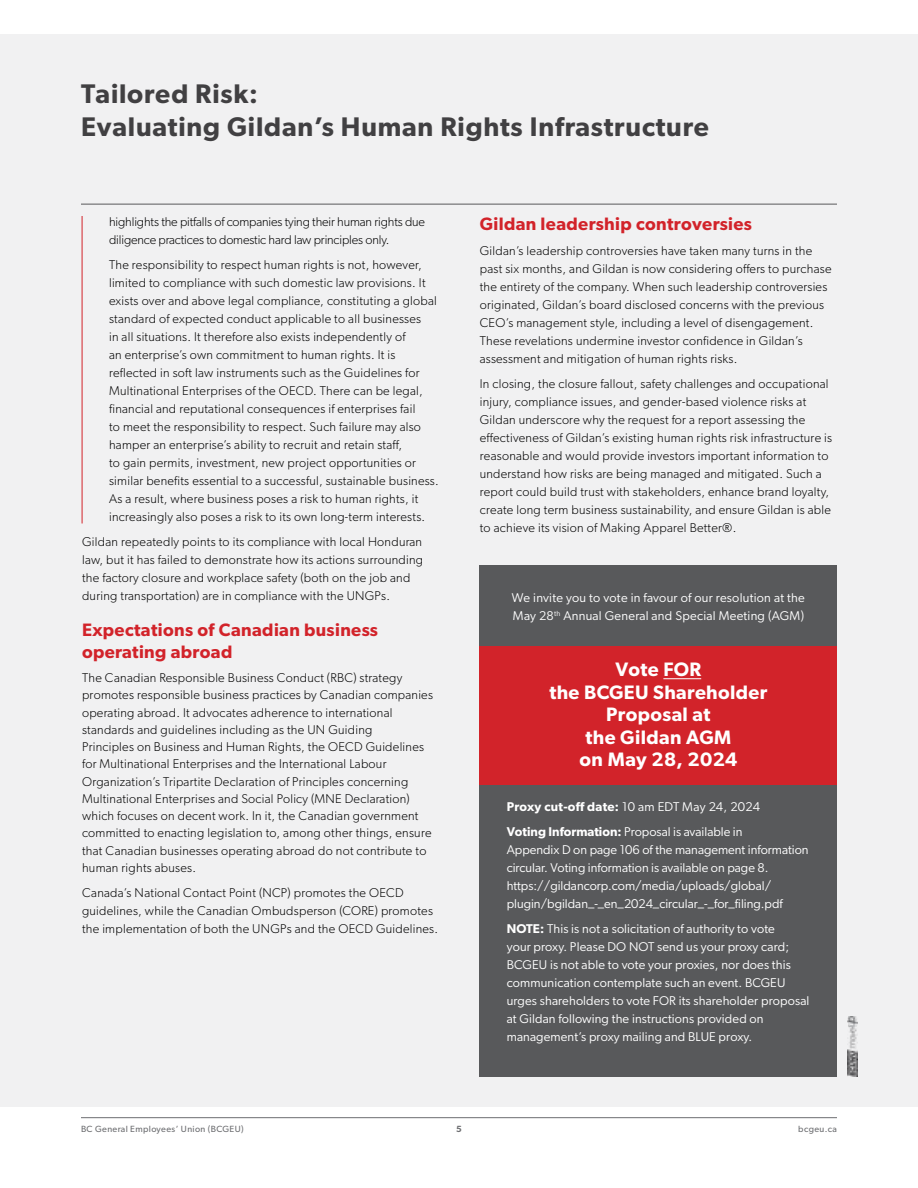
<style>
.page{position:relative;width:918px;height:1188px;background:#fff}
.page>*{position:absolute;margin:0;border:0;box-sizing:border-box;transform-origin:0 0}
.t1{font:600 27px/33px "Gibson";letter-spacing:.03em;color:#414042}
.t2{font:600 19.5px/22.5px "Gibson";letter-spacing:.02em;color:#fff;text-align:center}
.t3{font:600 18px/22.5px "Gibson";letter-spacing:.02em;color:#d2232a}
.t4{font:300 12.75px/18px "Gibson";letter-spacing:.02em;color:#000}
.t5{font:12.75px/18px "Gibson";letter-spacing:.01em;color:#fff}
.t6{font:300 12.75px/18px "Gibson";letter-spacing:-.01em;color:#000}
.t7{font:9px "Gibson";letter-spacing:.04em;color:#6d6e71}
.t8{font:600 9px "Gibson";color:#6d6e71}
.s1{font-weight:600}
</style>
<div class="page">
<div style="left:0;top:35px;width:918px;height:1072px;background:#f1f1f2"></div>
<hr style="left:81px;top:1117px;width:756px;height:1px;background:#6d6e71">
<hr style="left:81px;top:204px;width:756px;height:1px;background:#58595b">
<div style="left:480px;top:565px;width:357px;height:512px;background:#58595b"></div>
<div style="left:480px;top:646px;width:357px;height:139px;background:#d2232a"></div>
<hr style="left:82px;top:216px;width:1px;height:307px;background:#d2232a">
<hr style="left:663px;top:678px;width:38px;height:1px;background:#fff">
<img style="left:847px;top:1017px;width:11px;height:60px">
<h1 class="t1" style="left:81px;top:76px;width:629px">Tailored Risk:<br>Evaluating Gildan’s Human Rights Infrastructure</h1>
<p class="t6" style="left:109px;top:213px;width:318px">highlights the pitfalls of companies tying their human rights due diligence practices to domestic hard law principles only.</p>
<p class="t4" style="left:109px;top:255px;width:331px">The responsibility to respect human rights is not, however, limited to compliance with such domestic law provisions. It exists over and above legal compliance, constituting a global standard of expected conduct applicable to all businesses<br>in all situations. It therefore also exists independently of<br>an enterprise’s own commitment to human rights. It is reflected in soft law instruments such as the Guidelines for Multinational Enterprises of the OECD. There can be legal, financial and reputational consequences if enterprises fail<br>to meet the responsibility to respect. Such failure may also hamper an enterprise’s ability to recruit and retain staff,<br>to gain permits, investment, new project opportunities or similar benefits essential to a successful, sustainable business.<br>As a result, where business poses a risk to human rights, it increasingly also poses a risk to its own long-term interests.</p>
<p class="t4" style="left:82px;top:532px;width:343px">Gildan repeatedly points to its compliance with local Honduran law, but it has failed to demonstrate how its actions surrounding the factory closure and workplace safety (both on the job and during transportation) are in compliance with the UNGPs.</p>
<h3 class="t3" style="left:82px;top:618px;width:298px">Expectations of Canadian business operating abroad</h3>
<p class="t4" style="left:82px;top:669px;width:352px;line-height:17.2px">The Canadian Responsible Business Conduct (RBC) strategy promotes responsible business practices by Canadian companies operating abroad. It advocates adherence to international standards and guidelines including as the UN Guiding<br>Principles on Business and Human Rights, the OECD Guidelines for Multinational Enterprises and the International Labour Organization’s Tripartite Declaration of Principles concerning Multinational Enterprises and Social Policy (MNE Declaration) which focuses on decent work. In it, the Canadian government committed to enacting legislation to, among other things, ensure that Canadian businesses operating abroad do not contribute to human rights abuses.</p>
<p class="t4" style="left:82px;top:883px;width:358px">Canada’s National Contact Point (NCP) promotes the OECD guidelines, while the Canadian Ombudsperson (CORE) promotes the implementation of both the UNGPs and the OECD Guidelines.</p>
<h3 class="t3" style="left:480px;top:213px;width:274px">Gildan leadership controversies</h3>
<p class="t4" style="left:480px;top:242px;width:353px">Gildan’s leadership controversies have taken many turns in the past six months, and Gildan is now considering offers to purchase the entirety of the company. When such leadership controversies originated, Gildan’s board disclosed concerns with the previous CEO’s management style, including a level of disengagement.<br>These revelations undermine investor confidence in Gildan’s assessment and mitigation of human rights risks.</p>
<p class="t4" style="left:480px;top:374px;width:354px">In closing, the closure fallout, safety challenges and occupational injury, compliance issues, and gender-based violence risks at Gildan underscore why the request for a report assessing the effectiveness of Gildan’s existing human rights risk infrastructure is reasonable and would provide investors important information to understand how risks are being managed and mitigated. Such a report could build trust with stakeholders, enhance brand loyalty, create long term business sustainability, and ensure Gildan is able to achieve its vision of Making Apparel Better®.</p>
<p class="t5" style="left:512px;top:588px;width:294px">We invite you to vote in favour of our resolution at the<br>May 28<sup>th</sup> Annual General and Special Meeting (AGM)</p>
<h2 class="t2" style="left:549px;top:658px;width:220px">Vote FOR<br>the BCGEU Shareholder<br>Proposal at<br>the Gildan AGM<br>on May 28, 2024</h2>
<p class="t5" style="left:507px;top:794px;width:255px;line-height:24.8px"><span class="s1">Proxy cut-off date:</span> 10 am EDT May 24, 2024<br><span class="s1">Voting Information:</span> Proposal is available in</p>
<p class="t5" style="left:507px;top:840px;width:303px">Appendix D on page 106 of the management information circular. Voting information is available on page 8. https://gildancorp.com/media/uploads/global/ plugin/bgildan_-_en_2024_circular_-_for_filing.pdf</p>
<p class="t5" style="left:507px;top:919px;width:304px"><span class="s1">NOTE:</span> This is not a solicitation of authority to vote<br>your proxy. Please DO NOT send us your proxy card; BCGEU is not able to vote your proxies, nor does this communication contemplate such an event. BCGEU urges shareholders to vote FOR its shareholder proposal at Gildan following the instructions provided on management’s proxy mailing and BLUE proxy.</p>
<p class="t7" style="left:81px;top:1124px;width:164px">BC General Employees’ Union (BCGEU)</p>
<p class="t8" style="left:456px;top:1124px;width:7px">5</p>
<p class="t7" style="left:798px;top:1124px;width:40px">bcgeu.ca</p>
</div>
